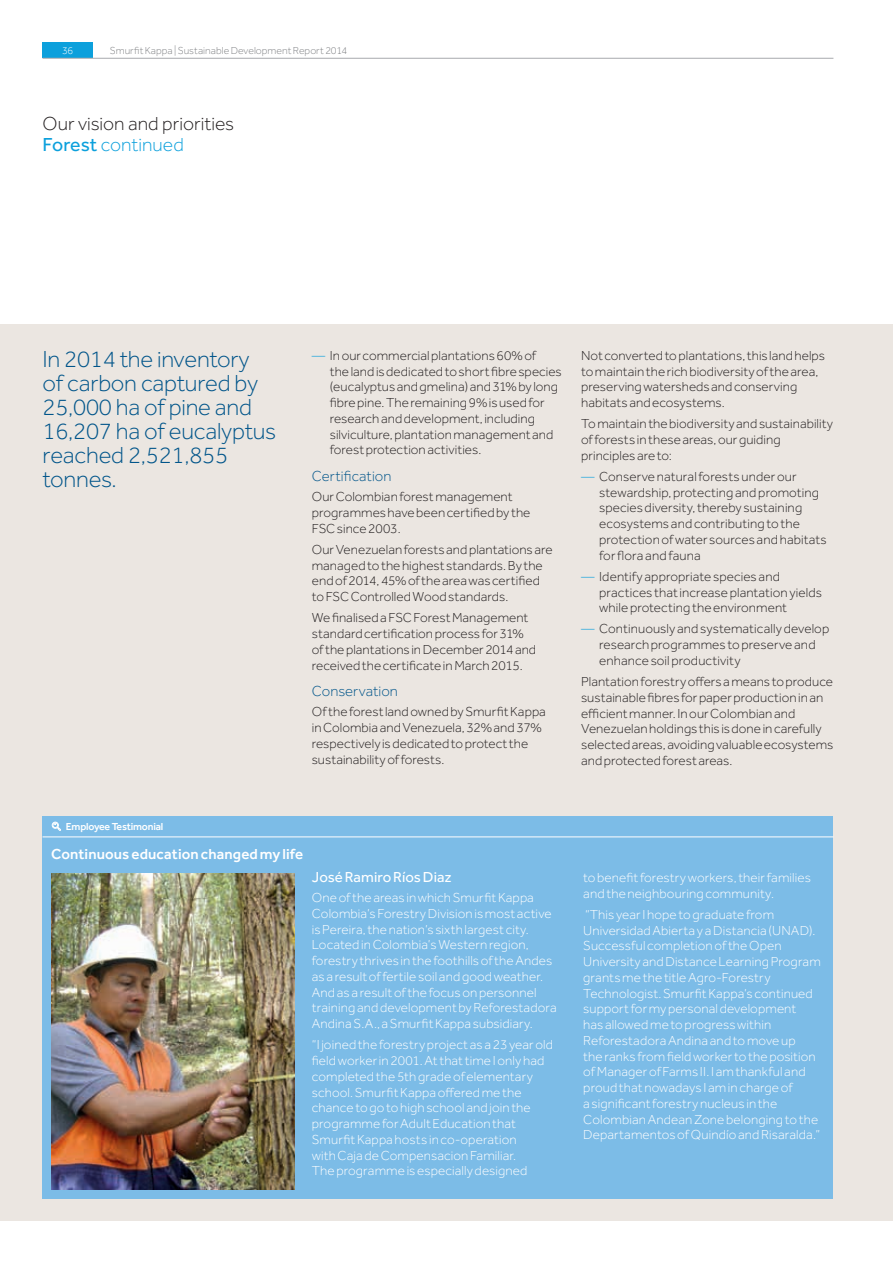
<style>
.page{position:relative;width:893px;height:1263px;background:#fff}
.page>*{position:absolute;margin:0;border:0;box-sizing:border-box;transform-origin:0 0}
.t1{font:300 24px/24px "Effra";letter-spacing:-.01em;color:#01558a}
.t2{font:300 19.5px/21px "Effra";color:#231f20}
.t3{font:500 15px "Effra";letter-spacing:.01em;color:#fff}
.t4{font:300 15px "Effra";color:#01558a}
.t5{font:15px "Effra";color:#fff}
.t6{font:300 13.5px/15.8px "Effra";letter-spacing:.005em;color:#231f20}
.t7{font:300 13.5px/15.8px "Effra";letter-spacing:.01em;color:#fff}
.t8{font:300 10.5px "Effra";letter-spacing:.005em;color:#808285}
.t9{font:500 10.5px "Effra";letter-spacing:-.02em;color:#fff}
.t10{font:300 10.5px "Effra";color:#fff}
.s1{font-weight:400;color:#0ca0dc}
.s2{color:#0ca0dc}
</style>
<div class="page">
<div style="left:0;top:324px;width:893px;height:896px;background:#ebe6e1"></div>
<div style="left:43px;top:43px;width:50px;height:15px;background:#0ca0dc"></div>
<hr style="left:43px;top:58px;width:790px;height:1px;background:#a8a9ad">
<div style="left:43px;top:817px;width:790px;height:382px;background:#7cbce7"></div>
<img style="left:51px;top:873px;width:244px;height:316px">
<hr style="left:43px;top:837px;width:790px;height:1px;background:#fff">
<div style="left:52px;top:822px;width:7px;height:6px;border:1px solid #fff;border-radius:50%"></div>
<svg style="left:53px;top:823px;width:8px;height:8px"></svg>
<p class="t10" style="left:62px;top:45px;width:13px">36</p>
<p class="t8" style="left:110px;top:44px;width:239px">Smurfit Kappa | Sustainable Development Report 2014</p>
<h2 class="t2" style="left:43px;top:113px;width:193px">Our vision and priorities<br><span class="s1">Forest</span> <span class="s2">continued</span></h2>
<h1 class="t1" style="left:43px;top:347px;width:235px">In 2014 the inventory of carbon captured by<br>25,000 ha of pine and<br>16,207 ha of eucalyptus reached 2,521,855 tonnes.</h1>
<p class="t6" style="left:330px;top:347px;width:233px;text-indent:-18px"><span class="s2">—</span> In our commercial plantations 60% of<br>the land is dedicated to short fibre species (eucalyptus and gmelina) and 31% by long fibre pine. The remaining 9% is used for research and development, including silviculture, plantation management and forest protection activities.</p>
<p class="t4" style="left:312px;top:468px;width:81px">Certification</p>
<p class="t6" style="left:312px;top:489px;width:220px">Our Colombian forest management programmes have been certified by the<br>FSC since 2003.</p>
<p class="t6" style="left:312px;top:541px;width:242px">Our Venezuelan forests and plantations are managed to the highest standards. By the end of 2014, 45% of the area was certified to FSC Controlled Wood standards.</p>
<p class="t6" style="left:312px;top:610px;width:226px">We finalised a FSC Forest Management standard certification process for 31% of the plantations in December 2014 and received the certificate in March 2015.</p>
<p class="t4" style="left:312px;top:683px;width:88px">Conservation</p>
<p class="t6" style="left:312px;top:704px;width:236px">Of the forest land owned by Smurfit Kappa in Colombia and Venezuela, 32% and 37% respectively is dedicated to protect the sustainability of forests.</p>
<p class="t6" style="left:581px;top:347px;width:245px">Not converted to plantations, this land helps to maintain the rich biodiversity of the area, preserving watersheds and conserving habitats and ecosystems.</p>
<p class="t6" style="left:581px;top:416px;width:253px">To maintain the biodiversity and sustainability of forests in these areas, our guiding principles are to:</p>
<p class="t6" style="left:599px;top:468px;width:229px;text-indent:-18px"><span class="s2">—</span> Conserve natural forests under our stewardship, protecting and promoting species diversity, thereby sustaining ecosystems and contributing to the protection of water sources and habitats for flora and fauna</p>
<p class="t6" style="left:599px;top:568px;width:224px;text-indent:-18px"><span class="s2">—</span> Identify appropriate species and practices that increase plantation yields while protecting the environment</p>
<p class="t6" style="left:599px;top:621px;width:232px;text-indent:-18px"><span class="s2">—</span> Continuously and systematically develop research programmes to preserve and enhance soil productivity</p>
<p class="t6" style="left:581px;top:674px;width:254px">Plantation forestry offers a means to produce sustainable fibres for paper production in an efficient manner. In our Colombian and Venezuelan holdings this is done in carefully selected areas, avoiding valuable ecosystems and protected forest areas.</p>
<p class="t9" style="left:66px;top:820px;width:99px">Employee Testimonial</p>
<p class="t3" style="left:51px;top:845px;width:254px">Continuous education changed my life</p>
<p class="t5" style="left:312px;top:868px;width:141px">José Ramiro Ríos Diaz</p>
<p class="t7" style="left:312px;top:890px;width:246px">One of the areas in which Smurfit Kappa Colombia’s Forestry Division is most active is Pereira, the nation’s sixth largest city.<br>Located in Colombia’s Western region, forestry thrives in the foothills of the Andes as a result of fertile soil and good weather.<br>And as a result of the focus on personnel training and development by Reforestadora Andina S.A., a Smurfit Kappa subsidiary.</p>
<p class="t7" style="left:312px;top:1037px;width:243px">“I joined the forestry project as a 23 year old field worker in 2001. At that time I only had completed the 5th grade of elementary school. Smurfit Kappa offered me the chance to go to high school and join the programme for Adult Education that Smurfit Kappa hosts in co-operation<br>with Caja de Compensacion Familiar.<br>The programme is especially designed</p>
<p class="t7" style="left:583px;top:869px;width:229px">to benefit forestry workers, their families and the neighbouring community.</p>
<p class="t7" style="left:583px;top:906px;width:239px">“This year I hope to graduate from Universidad Abierta y a Distancia (UNAD).<br>Successful completion of the Open University and Distance Learning Program grants me the title Agro-Forestry Technologist. Smurfit Kappa’s continued support for my personal development<br>has allowed me to progress within Reforestadora Andina and to move up<br>the ranks from field worker to the position of Manager of Farms II. I am thankful and proud that nowadays I am in charge of<br>a significant forestry nucleus in the Colombian Andean Zone belonging to the Departamentos of Quindío and Risaralda.”</p>
</div>
